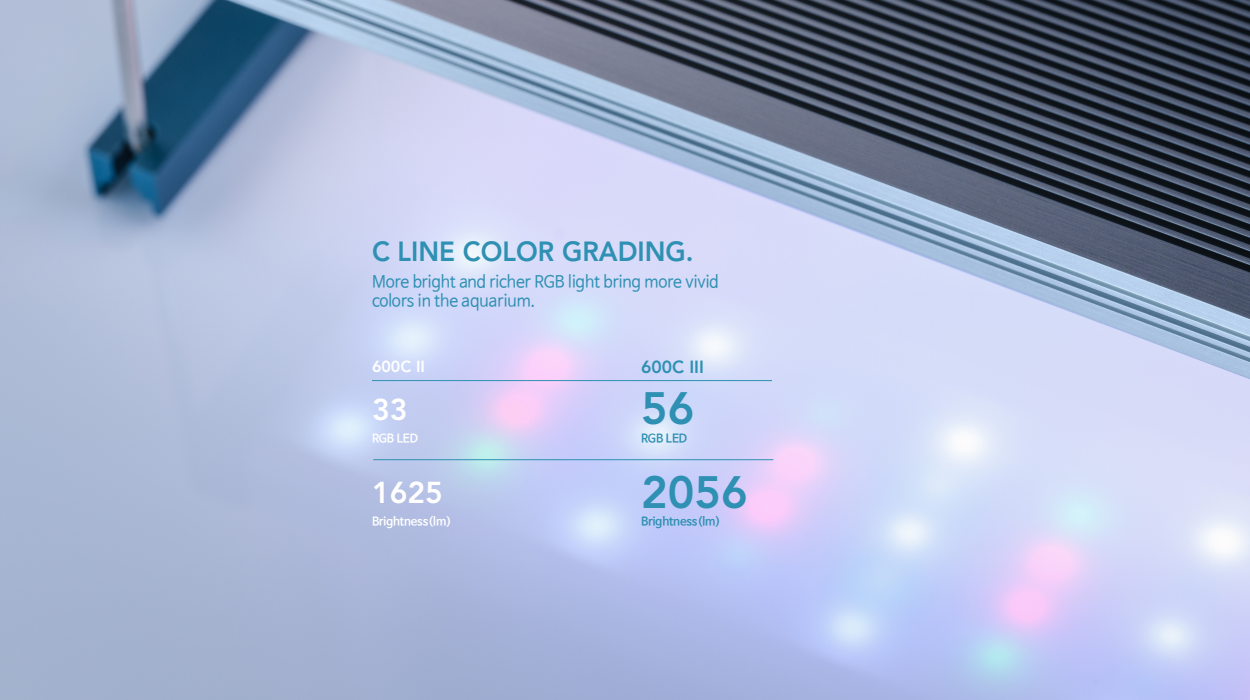
<style>
.page{position:relative;width:1250px;height:700px;background:#fff}
.page>*{position:absolute;margin:0;border:0;box-sizing:border-box;transform-origin:0 0}
.t1{font:800 45px "Avenir LT Std";color:#2e90b2}
.t2{font:800 30px "Avenir LT Std";color:#fff}
.t3{font:800 27.5px "Avenir LT Std";color:#2e90b2;scale:.95 1}
.t4{font:800 17.5px "Avenir LT Std";color:#2e90b2}
.t5{font:16.5px/19px "Nanum Barun Gothic";color:#2e90b2;scale:.95 1}
.t6{font:800 16px "Avenir LT Std";color:#fff}
.t7{font:700 11.5px "Nanum Barun Gothic";color:#fff}
.t8{font:700 11.5px "Nanum Barun Gothic";color:#2e90b2}
</style>
<div class="page">
<img style="left:0;top:0;width:1250px;height:700px">
<hr style="left:372px;top:380px;width:400px;height:1px;background:#2e90b2">
<hr style="left:373px;top:460px;width:400px;height:1px;background:#2e90b2">
<p class="t3" style="left:372px;top:235px;width:340px">C LINE COLOR GRADING.</p>
<p class="t5" style="left:372px;top:273px;width:367px">More bright and richer RGB light bring more vivid colors in the aquarium.</p>
<p class="t6" style="left:372px;top:357px;width:55px">600C II</p>
<p class="t2" style="left:372px;top:391px;width:37px">33</p>
<p class="t7" style="left:372px;top:432px;width:47px">RGB LED</p>
<p class="t2" style="left:372px;top:474px;width:73px">1625</p>
<p class="t7" style="left:372px;top:516px;width:81px">Brightness(lm)</p>
<p class="t4" style="left:641px;top:356px;width:64px">600C III</p>
<p class="t1" style="left:641px;top:382px;width:55px">56</p>
<p class="t8" style="left:641px;top:432px;width:47px">RGB LED</p>
<p class="t1" style="left:641px;top:465px;width:108px">2056</p>
<p class="t8" style="left:641px;top:516px;width:81px">Brightness(lm)</p>
</div>
